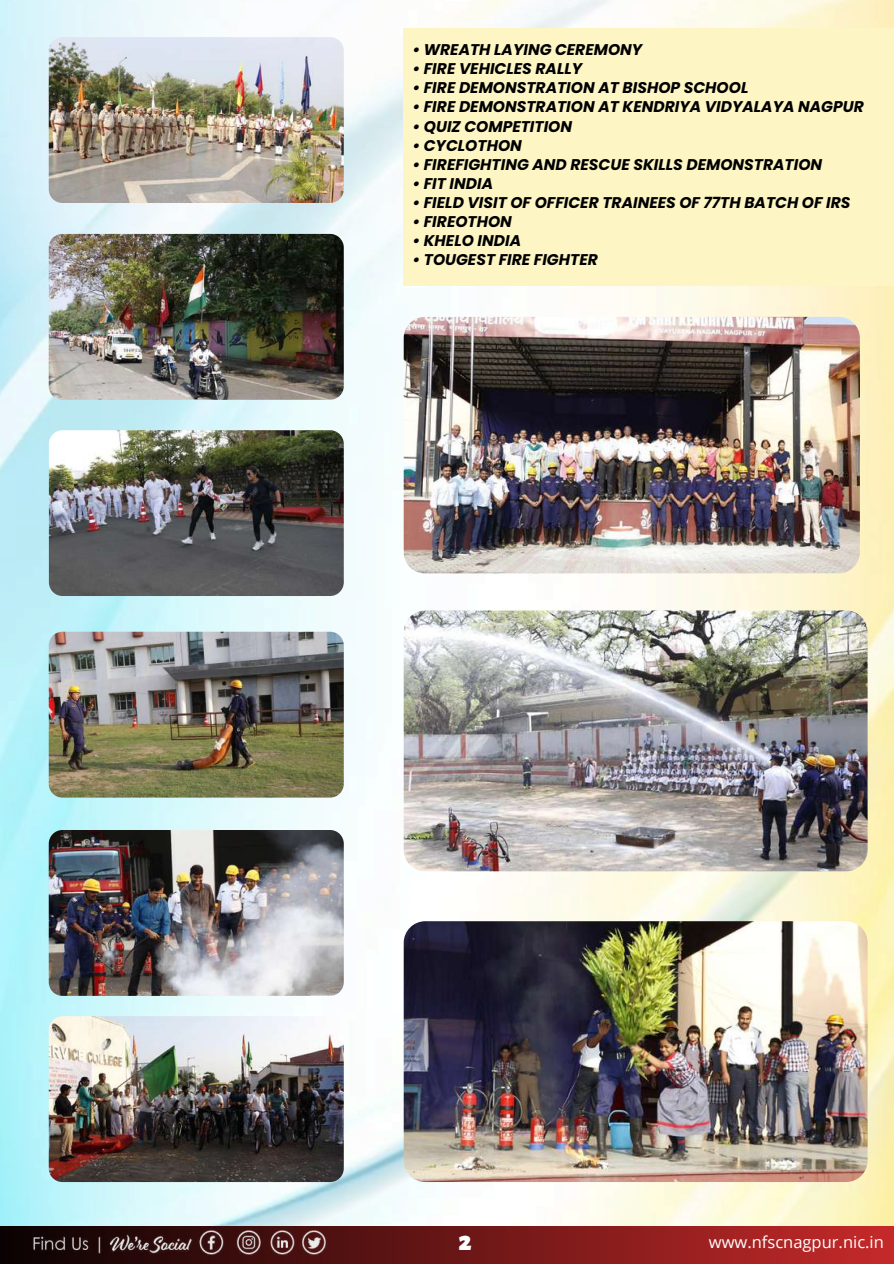
<style>
.page{position:relative;width:894px;height:1264px;background:#fff}
.page>*{position:absolute;margin:0;border:0;box-sizing:border-box;transform-origin:0 0}
.t1{font:900 27px "Alegreya Sans";color:#fff}
.t2{font:16.5px "Open Sans";color:#fff}
.t3{font:italic 700 15.45px "Poppins";color:#000}
</style>
<div class="page">
<img style="left:0;top:0;width:893px;height:1226px">
<img style="left:49px;top:37px;width:295px;height:166px;border-radius:14px">
<img style="left:49px;top:234px;width:295px;height:166px;border-radius:14px">
<img style="left:403px;top:317px;width:456px;height:256px;border-radius:21px">
<img style="left:49px;top:430px;width:295px;height:166px;border-radius:14px">
<img style="left:403px;top:610px;width:464px;height:261px;border-radius:22px">
<img style="left:49px;top:631px;width:295px;height:166px;border-radius:14px">
<img style="left:403px;top:921px;width:464px;height:260px;border-radius:22px">
<div style="left:0;top:1226px;width:893px;height:37px;background:linear-gradient(to right,#090202,#c62929)"></div>
<img style="left:33px;top:1230px;width:159px;height:26px">
<img style="left:197px;top:1225px;width:31px;height:33px">
<img style="left:232px;top:1225px;width:32px;height:33px">
<img style="left:268px;top:1225px;width:28px;height:33px">
<img style="left:300px;top:1225px;width:29px;height:33px">
<div style="left:403px;top:28px;width:490px;height:257px;background:#fdf5c3"></div>
<img style="left:49px;top:830px;width:295px;height:165px;border-radius:14px">
<img style="left:49px;top:1016px;width:295px;height:165px;border-radius:14px">
<p class="t3" style="left:412px;top:39px;width:231px">• WREATH LAYING CEREMONY</p>
<p class="t3" style="left:412px;top:58px;width:171px">• FIRE VEHICLES RALLY</p>
<p class="t3" style="left:412px;top:77px;width:337px">• FIRE DEMONSTRATION AT BISHOP SCHOOL</p>
<p class="t3" style="left:412px;top:96px;width:452px">• FIRE DEMONSTRATION AT KENDRIYA VIDYALAYA NAGPUR</p>
<p class="t3" style="left:412px;top:115px;width:161px">• QUIZ COMPETITION</p>
<p class="t3" style="left:412px;top:134px;width:111px">• CYCLOTHON</p>
<p class="t3" style="left:412px;top:154px;width:411px">• FIREFIGHTING AND RESCUE SKILLS DEMONSTRATION</p>
<p class="t3" style="left:412px;top:173px;width:82px">• FIT INDIA</p>
<p class="t3" style="left:412px;top:192px;width:439px">• FIELD VISIT OF OFFICER TRAINEES OF 77TH BATCH OF IRS</p>
<p class="t3" style="left:412px;top:211px;width:101px">• FIREOTHON</p>
<p class="t3" style="left:412px;top:230px;width:110px">• KHELO INDIA</p>
<p class="t3" style="left:412px;top:249px;width:187px">• TOUGEST FIRE FIGHTER</p>
<h1 class="t1" style="left:458px;top:1228px;width:15px">2</h1>
<p class="t2" style="left:708px;top:1230px;width:176px">www.nfscnagpur.nic.in</p>
</div>
